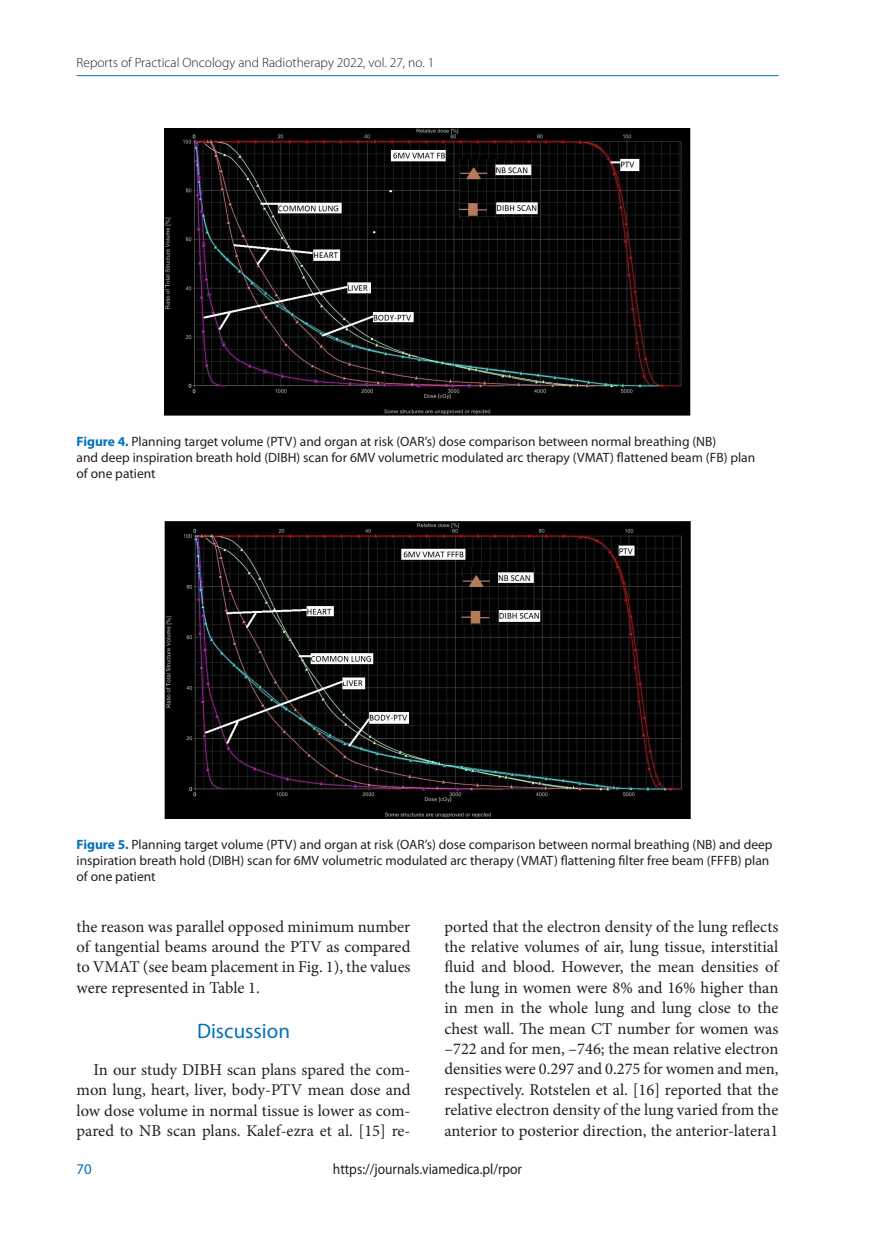
<style>
.page{position:relative;width:872px;height:1234px;background:#fff}
.page>*{position:absolute;margin:0;border:0;box-sizing:border-box;transform-origin:0 0}
.t1{font:21px "Myriad Pro";color:#0072bc}
.t2{font:16.5px/20.4px "Minion Pro";letter-spacing:-.005em;color:#231f20;text-align:justify}
.t3{font:15px "Myriad Pro";color:#231f20;scale:.9 1}
.t4{font:14.85px "Myriad Pro";color:#0072bc}
.t5{font:13.5px/16.2px "Myriad Pro";color:#231f20}
.t6{font:300 13.5px "Myriad Pro";color:#231f20}
.s1{font-weight:700;color:#0072bc}
</style>
<div class="page">
<hr style="left:77px;top:75px;width:701px;height:1px;background:#0072bc">
<img style="left:165px;top:128px;width:525px;height:287px">
<img style="left:165px;top:521px;width:525px;height:297px">
<p class="t6" style="left:77px;top:55px;width:359px">Reports of Practical Oncology and Radiotherapy 2022, vol. 27, no. 1</p>
<p class="t5" style="left:77px;top:433px;width:680px"><span class="s1">Figure 4.</span> Planning target volume (PTV) and organ at risk (OAR’s) dose comparison between normal breathing (NB)<br>and deep inspiration breath hold (DIBH) scan for 6MV volumetric modulated arc therapy (VMAT) flattened beam (FB) plan of one patient</p>
<p class="t5" style="left:77px;top:835px;width:697px"><span class="s1">Figure 5.</span> Planning target volume (PTV) and organ at risk (OAR’s) dose comparison between normal breathing (NB) and deep inspiration breath hold (DIBH) scan for 6MV volumetric modulated arc therapy (VMAT) flattening filter free beam (FFFB) plan of one patient</p>
<p class="t2" style="left:77px;top:916px;width:336px">the reason was parallel opposed minimum number of tangential beams around the PTV as compared to VMAT (see beam placement in Fig. 1), the values were represented in Table 1.</p>
<p class="t1" style="left:197px;top:1017px;width:94px">Discussion</p>
<p class="t2" style="left:77px;top:1059px;width:335px;text-indent:17px">In our study DIBH scan plans spared the com&shy;mon lung, heart, liver, body-PTV mean dose and low dose volume in normal tissue is lower as com&shy;pared to NB scan plans. Kalef-ezra et al. [15] re-</p>
<p class="t2" style="left:444px;top:916px;width:335px">ported that the electron density of the lung reflects the relative volumes of air, lung tissue, interstitial fluid and blood. However, the mean densities of the lung in women were 8% and 16% higher than in men in the whole lung and lung close to the chest wall. The mean CT number for women was –722 and for men, –746; the mean relative electron densities were 0.297 and 0.275 for women and men, respectively. Rotstelen et al. [16] reported that the relative electron density of the lung varied from the anterior to posterior direction, the anterior-latera1</p>
<p class="t4" style="left:77px;top:1159px;width:17px">70</p>
<p class="t3" style="left:333px;top:1159px;width:212px">https://journals.viamedica.pl/rpor</p>
</div>
